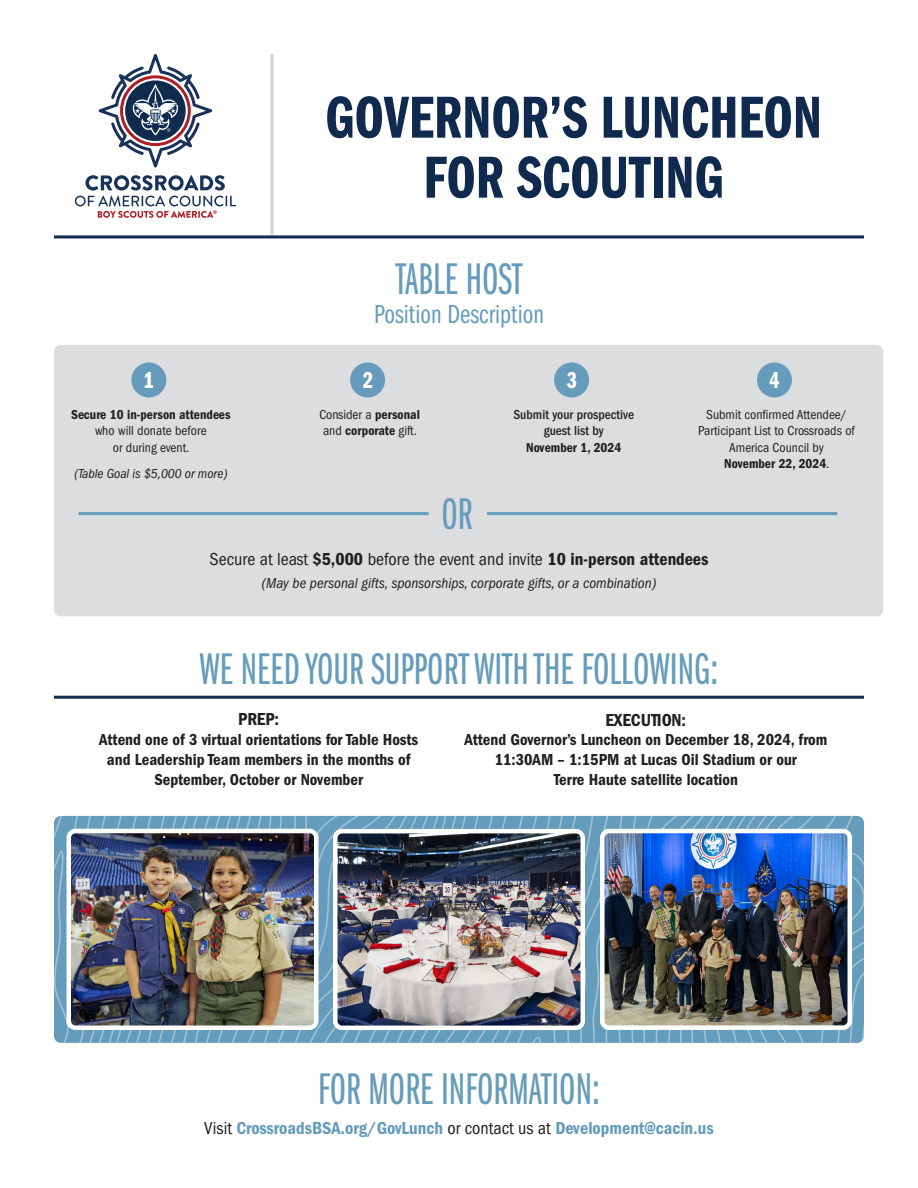
<style>
.page{position:relative;width:918px;height:1188px;background:#fff}
.page>*{position:absolute;margin:0;border:0;box-sizing:border-box;transform-origin:0 0}
.t1{font:61.35px/60px "Franklin Gothic LT Pro Dm Cm";color:#0f2a4e;text-align:center}
.t2{font:46.05px "Franklin Gothic LT Pro Bk X Cm";color:#659cbb}
.t3{font:27px "Franklin Gothic LT Pro Bk Cm";color:#659cbb}
.t4{font:23.85px "Franklin Gothic LT Pro Dm Cm";color:#fff}
.t5{font:18px "Franklin Gothic LT Pro Cn Dm";color:#659cbb}
.t6{font:condensed 18px "Franklin Gothic LT Pro";color:#231f20}
.t7{font:18px "Franklin Gothic LT Pro Cn Dm";color:#231f20}
.t8{font:16.5px/19.8px "Franklin Gothic LT Pro Cn Dm";color:#231f20;text-align:center}
.t9{font:italic condensed 15px "Franklin Gothic LT Pro";color:#231f20}
.t10{font:condensed 13.5px/16.2px "Franklin Gothic LT Pro";color:#231f20;text-align:center}
.t11{font:13.5px/16.2px "Franklin Gothic LT Pro Cn Dm";color:#231f20;text-align:center}
.t12{font:500 condensed 13.5px "Franklin Gothic LT Pro";color:#231f20}
.t13{font:italic condensed 13.5px "Franklin Gothic LT Pro";color:#231f20}
.s1{font-family:"Franklin Gothic LT Pro";font-stretch:condensed}
.s2{font-family:"Franklin Gothic LT Pro Cn Dm";font-stretch:normal}
.s3{font-family:"Franklin Gothic LT Pro";font-stretch:condensed;color:#231f20}
</style>
<div class="page">
<hr style="left:270px;top:54px;width:3px;height:181px;background:#d1d2d4">
<svg style="left:99px;top:54px;width:113px;height:113px"></svg>
<svg style="left:75px;top:175px;width:161px;height:43px"></svg>
<hr style="left:54px;top:235px;width:810px;height:3px;background:#0f2a4e">
<div style="left:54px;top:345px;width:829px;height:271px;background:#dcdddf;border-radius:7px"></div>
<svg style="left:54px;top:816px;width:69px;height:227px"></svg>
<svg style="left:123px;top:816px;width:224px;height:227px;fill:#659cbb"></svg>
<svg style="left:276px;top:816px;width:71px;height:146px"></svg>
<svg style="left:379px;top:816px;width:239px;height:227px;fill:#659cbb"></svg>
<svg style="left:618px;top:816px;width:139px;height:227px;fill:#659cbb"></svg>
<svg style="left:757px;top:816px;width:107px;height:227px"></svg>
<hr style="left:79px;top:512px;width:350px;height:3px;background:#659cbb">
<img style="left:72px;top:834px;width:242px;height:191px">
<div style="left:67px;top:829px;width:252px;height:201px;border:4px solid #fff;border-radius:7px"></div>
<img style="left:338px;top:834px;width:242px;height:191px">
<div style="left:333px;top:829px;width:252px;height:201px;border:4px solid #fff;border-radius:7px"></div>
<img style="left:605px;top:834px;width:242px;height:191px">
<div style="left:600px;top:829px;width:252px;height:201px;border:4px solid #fff;border-radius:7px"></div>
<hr style="left:54px;top:696px;width:810px;height:3px;background:#0f2a4e">
<hr style="left:487px;top:512px;width:350px;height:3px;background:#659cbb">
<div style="left:131px;top:363px;width:35px;height:34px;background:#659cbb;border-radius:50%"></div>
<div style="left:350px;top:363px;width:35px;height:34px;background:#659cbb;border-radius:50%"></div>
<div style="left:757px;top:363px;width:35px;height:34px;background:#659cbb;border-radius:50%"></div>
<div style="left:554px;top:363px;width:35px;height:34px;background:#659cbb;border-radius:50%"></div>
<p class="t1" style="left:325px;top:88px;width:498px">GOVERNOR’S LUNCHEON<br>FOR SCOUTING</p>
<p class="t4" style="left:144px;top:367px;width:12px">1</p>
<p class="t11" style="left:71px;top:407px;width:161px">Secure 10 in-person attendees <span class="s1">who will donate before</span></p>
<p class="t10" style="left:113px;top:439px;width:78px">or during event.</p>
<p class="t13" style="left:74px;top:466px;width:155px">(Table Goal is $5,000 or more)</p>
<p class="t2" style="left:396px;top:255px;width:128px">TABLE HOST</p>
<p class="t3" style="left:374px;top:300px;width:171px">Position Description</p>
<p class="t4" style="left:363px;top:367px;width:12px">2</p>
<p class="t4" style="left:567px;top:367px;width:12px">3</p>
<p class="t4" style="left:770px;top:367px;width:12px">4</p>
<p class="t10" style="left:319px;top:407px;width:102px">Consider a <span class="s2">personal</span></p>
<p class="t11" style="left:323px;top:423px;width:95px"><span class="s1">and</span> corporate <span class="s1">gift.</span></p>
<p class="t12" style="left:513px;top:407px;width:122px">Submit your prospective</p>
<p class="t12" style="left:544px;top:423px;width:61px">guest list by</p>
<p class="t11" style="left:526px;top:439px;width:97px">November 1, 2024</p>
<p class="t10" style="left:698px;top:407px;width:158px">Submit confirmed Attendee/<br>Participant List to Crossroads of<br>America Council by</p>
<p class="t11" style="left:724px;top:455px;width:107px">November 22, 2024<span class="s1">.</span></p>
<p class="t2" style="left:442px;top:491px;width:33px">OR</p>
<p class="t6" style="left:210px;top:549px;width:500px">Secure at least <span class="s2">$5,000</span> before the event and invite <span class="s2">10 in-person attendees</span></p>
<p class="t9" style="left:262px;top:575px;width:396px">(May be personal gifts, sponsorships, corporate gifts, or a combination)</p>
<p class="t2" style="left:200px;top:645px;width:520px">WE NEED YOUR SUPPORT WITH THE FOLLOWING:</p>
<p class="t7" style="left:238px;top:709px;width:42px">PREP:</p>
<p class="t8" style="left:99px;top:730px;width:321px">Attend one of 3 virtual orientations for Table Hosts and Leadership Team members in the months of<br>September, October or November</p>
<p class="t7" style="left:606px;top:709px;width:82px">EXECUTION:</p>
<p class="t8" style="left:464px;top:730px;width:364px">Attend Governor’s Luncheon on December 18, 2024, from<br>11:30AM – 1:15PM at Lucas Oil Stadium or our</p>
<p class="t8" style="left:554px;top:770px;width:186px">Terre Haute satellite location</p>
<p class="t2" style="left:318px;top:1065px;width:283px">FOR MORE INFORMATION:</p>
<p class="t5" style="left:204px;top:1118px;width:511px"><span class="s3">Visit</span> CrossroadsBSA.org/GovLunch <span class="s3">or contact us at</span> Development@cacin.us</p>
</div>
